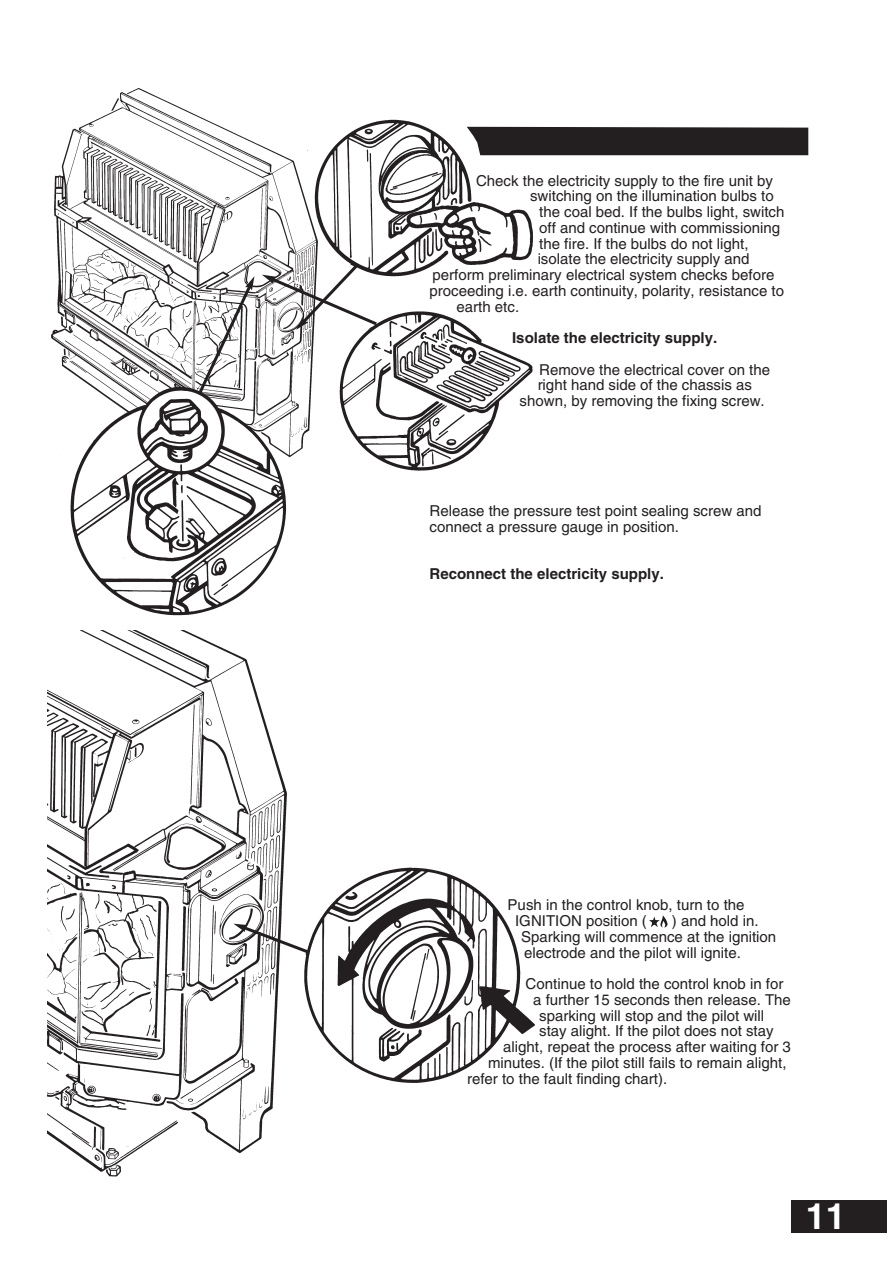
<style>
.page{position:relative;width:893px;height:1262px;background:#fff}
.page>*{position:absolute;margin:0;border:0;box-sizing:border-box;transform-origin:0 0}
.t1{font:700 36px "Helvetica";color:#fff}
.t2{font:15px/15.8px "Helvetica";color:#231f20}
.t3{font:700 15px "Helvetica";color:#231f20}
</style>
<div class="page">
<div style="left:791px;top:1200px;width:96px;height:33px;background:#231f20"></div>
<img style="left:51px;top:88px;width:158px;height:275px">
<img style="left:70px;top:512px;width:216px;height:104px">
<img style="left:48px;top:631px;width:239px;height:546px">
<img style="left:320px;top:867px;width:215px;height:216px">
<svg style="left:233px;top:919px;width:90px;height:113px"></svg>
<svg style="left:649px;top:915px;width:18px;height:12px"></svg>
<svg style="left:62px;top:121px;width:746px;height:391px"></svg>
<img style="left:369px;top:133px;width:81px;height:88px">
<p class="t2" style="left:476px;top:174px;width:298px">Check the electricity supply to the fire unit by</p>
<p class="t2" style="left:530px;top:189px;width:245px">switching on the illumination bulbs to</p>
<p class="t2" style="left:539px;top:205px;width:247px">the coal bed. If the bulbs light, switch</p>
<p class="t2" style="left:539px;top:221px;width:242px">off and continue with commissioning</p>
<p class="t2" style="left:539px;top:237px;width:211px">the fire. If the bulbs do not light,</p>
<p class="t2" style="left:537px;top:252px;width:213px">isolate the electricity supply and</p>
<p class="t2" style="left:432px;top:268px;width:343px">perform preliminary electrical system checks before</p>
<p class="t2" style="left:429px;top:284px;width:356px">proceeding i.e. earth continuity, polarity, resistance to</p>
<p class="t2" style="left:456px;top:300px;width:64px">earth etc.</p>
<p class="t3" style="left:512px;top:332px;width:207px">Isolate the electricity supply.</p>
<p class="t2" style="left:539px;top:363px;width:232px">Remove the electrical cover on the</p>
<p class="t2" style="left:537px;top:378px;width:216px">right hand side of the chassis as</p>
<p class="t2" style="left:519px;top:394px;width:247px">shown, by removing the fixing screw.</p>
<p class="t2" style="left:429px;top:504px;width:333px">Release the pressure test point sealing screw and connect a pressure gauge in position.</p>
<p class="t3" style="left:429px;top:568px;width:236px">Reconnect the electricity supply.</p>
<p class="t2" style="left:515px;top:898px;width:231px;text-indent:-8px">Push in the control knob, turn to the<br>IGNITION position (</p>
<p class="t2" style="left:521px;top:914px;width:257px;text-indent:151px">) and hold in.<br>Sparking will commence at the ignition electrode and the pilot will ignite.</p>
<p class="t2" style="left:525px;top:977px;width:259px">Continue to hold the control knob in for</p>
<p class="t2" style="left:533px;top:993px;width:259px">a further 15 seconds then release. The</p>
<p class="t2" style="left:539px;top:1008px;width:227px">sparking will stop and the pilot will</p>
<p class="t2" style="left:539px;top:1024px;width:236px">stay alight. If the pilot does not stay</p>
<p class="t2" style="left:503px;top:1040px;width:289px">alight, repeat the process after waiting for 3</p>
<p class="t2" style="left:488px;top:1056px;width:300px">minutes. (If the pilot still fails to remain alight,</p>
<p class="t2" style="left:467px;top:1071px;width:202px">refer to the fault finding chart).</p>
<h1 class="t1" style="left:805px;top:1203px;width:42px">11</h1>
</div>
